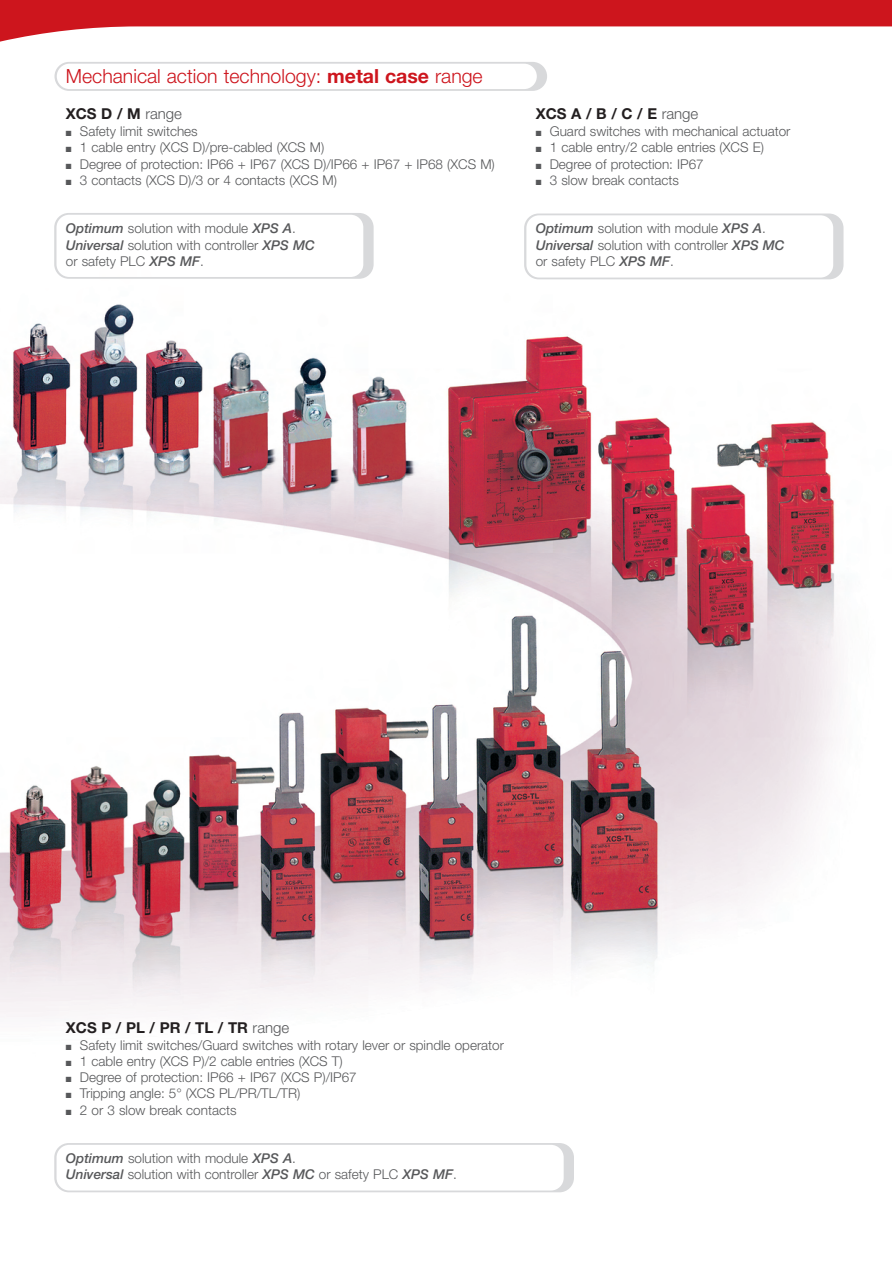
<style>
.page{position:relative;width:893px;height:1263px;background:#fff}
.page>*{position:absolute;margin:0;border:0;box-sizing:border-box;transform-origin:0 0}
.t1{font:300 19.5px "Helvetica Neue";color:#cd151d}
.t2{font:700 15px "Helvetica Neue";color:#231f20}
.t3{font:300 13.5px/16.2px "Helvetica Neue";color:#57585a}
.s1{font-weight:700}
.s2{font-weight:300;color:#57585a}
.s3{font-weight:500;font-style:italic}
</style>
<div class="page">
<img style="left:0;top:213px;width:844px;height:980px">
<svg style="left:0;top:0;width:892px;height:42px;fill:#cd151d"></svg>
<svg style="left:54px;top:213px;width:320px;height:66px"></svg>
<svg style="left:54px;top:62px;width:493px;height:29px"></svg>
<svg style="left:524px;top:214px;width:319px;height:65px"></svg>
<svg style="left:54px;top:1143px;width:520px;height:49px"></svg>
<h1 class="t1" style="left:66px;top:69px;width:418px">Mechanical action technology: <span class="s1">metal case</span> range</h1>
<p class="t2" style="left:66px;top:108px;width:118px">XCS D / M <span class="s2">range</span></p>
<p class="t3" style="left:66px;top:124px;width:133px">■ Safety limit switches</p>
<p class="t3" style="left:66px;top:141px;width:260px">■ 1 cable entry (XCS D)/pre-cabled (XCS M)</p>
<p class="t3" style="left:66px;top:157px;width:430px">■ Degree of protection: IP66 + IP67 (XCS D)/IP66 + IP67 + IP68 (XCS M)</p>
<p class="t3" style="left:66px;top:173px;width:273px">■ 3 contacts (XCS D)/3 or 4 contacts (XCS M)</p>
<p class="t3" style="left:66px;top:222px;width:250px"><span class="s3">Optimum</span> solution with module <span class="s3">XPS A</span>.<br><span class="s3">Universal</span> solution with controller <span class="s3">XPS MC </span>or safety PLC <span class="s3">XPS MF</span>.</p>
<p class="t2" style="left:536px;top:108px;width:164px">XCS A / B / C / E <span class="s2">range</span></p>
<p class="t3" style="left:536px;top:124px;width:256px">■ Guard switches with mechanical actuator</p>
<p class="t3" style="left:536px;top:141px;width:230px">■ 1 cable entry/2 cable entries (XCS E)</p>
<p class="t3" style="left:536px;top:157px;width:169px">■ Degree of protection: IP67</p>
<p class="t3" style="left:536px;top:173px;width:145px">■ 3 slow break contacts</p>
<p class="t3" style="left:536px;top:222px;width:250px"><span class="s3">Optimum</span> solution with module <span class="s3">XPS A</span>.<br><span class="s3">Universal</span> solution with controller <span class="s3">XPS MC </span>or safety PLC <span class="s3">XPS MF</span>.</p>
<p class="t2" style="left:66px;top:1022px;width:225px">XCS P / PL / PR / TL / TR <span class="s2">range</span></p>
<p class="t3" style="left:66px;top:1038px;width:440px">■ Safety limit switches/Guard switches with rotary lever or spindle operator</p>
<p class="t3" style="left:66px;top:1054px;width:278px">■ 1 cable entry (XCS P)/2 cable entries (XCS T)</p>
<p class="t3" style="left:66px;top:1071px;width:292px">■ Degree of protection: IP66 + IP67 (XCS P)/IP67</p>
<p class="t3" style="left:66px;top:1087px;width:236px">■ Tripping angle: 5° (XCS PL/PR/TL/TR)</p>
<p class="t3" style="left:66px;top:1103px;width:172px">■ 2 or 3 slow break contacts</p>
<p class="t3" style="left:66px;top:1152px;width:392px"><span class="s3">Optimum</span> solution with module <span class="s3">XPS A</span>.<br><span class="s3">Universal</span> solution with controller <span class="s3">XPS MC</span> or safety PLC <span class="s3">XPS MF</span>.</p>
</div>
